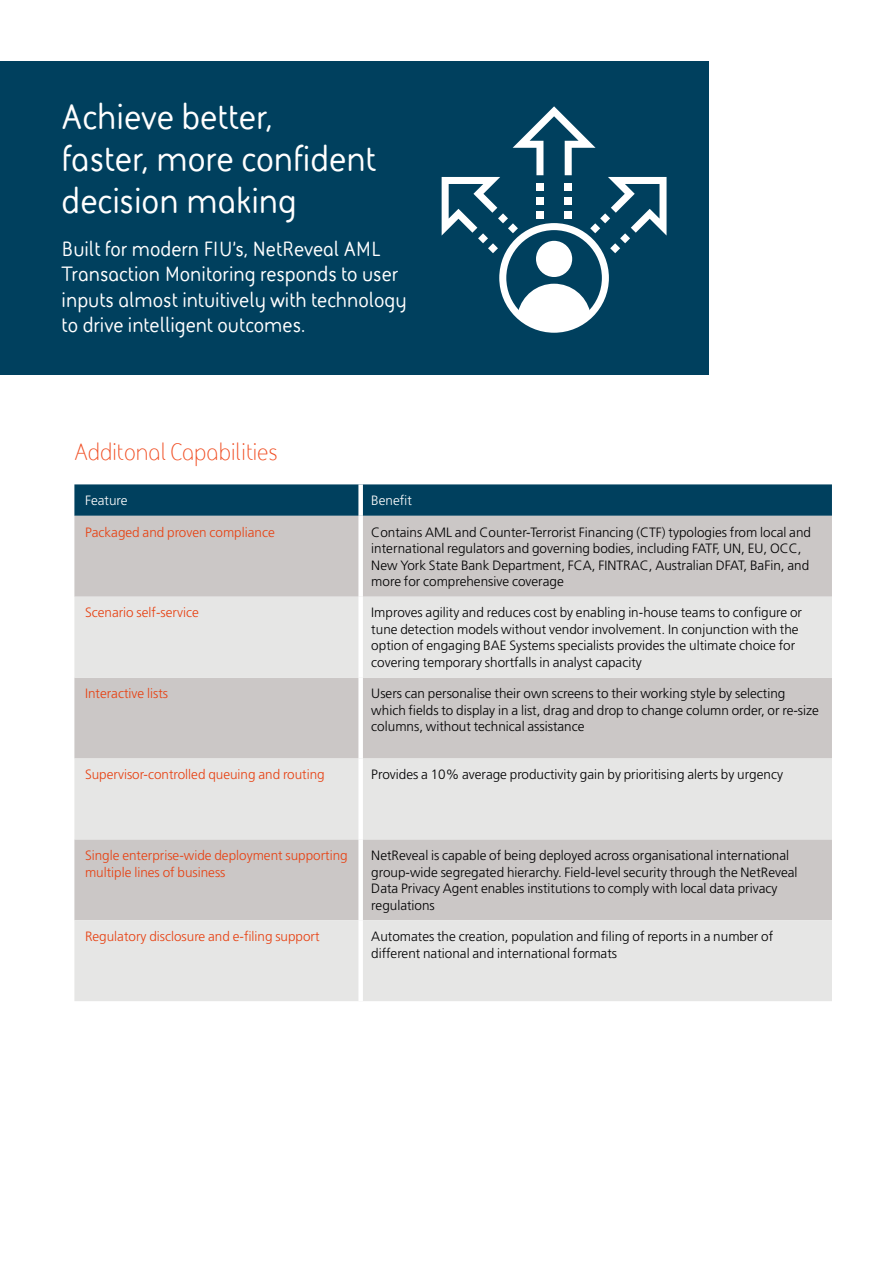
<style>
.page{position:relative;width:893px;height:1263px;background:#fff}
.page>*{position:absolute;margin:0;border:0;box-sizing:border-box;transform-origin:0 0}
.t1{font:700 36px/42px "BAE Systems";color:#fff}
.Subhead{font:24px "BAE Systems";color:#f04d22}
.t2{font:700 21px/25.5px "BAE Systems";color:#fff}
.body_9_11_frut_light{font:300 13.5px/16.5px "Frutiger LT Std";color:#000001}
.body_9_11_frut_light-2{font:300 13.5px/16.5px "Frutiger LT Std";color:#e74011}
.body_9_11_frut_light-3{font:300 13.5px "Frutiger LT Std";color:#fff}
</style>
<div class="page">
<div style="left:74px;top:484px;width:758px;height:32px;background:#00405e"></div>
<div style="left:74px;top:516px;width:758px;height:81px;background:#cbc7c6"></div>
<svg style="left:74px;top:597px;width:758px;height:404px;background:#dbd9d8"></svg>
<div style="left:358px;top:484px;width:5px;height:32px;background:#fff"></div>
<div style="left:358px;top:516px;width:5px;height:81px;background:#fff"></div>
<div style="left:358px;top:597px;width:5px;height:81px;background:#fff"></div>
<div style="left:358px;top:678px;width:5px;height:80px;background:#fff"></div>
<div style="left:358px;top:758px;width:5px;height:81px;background:#fff"></div>
<div style="left:358px;top:839px;width:5px;height:81px;background:#fff"></div>
<div style="left:358px;top:920px;width:5px;height:81px;background:#fff"></div>
<div style="left:0;top:62px;width:708px;height:313px;background:#00405e"></div>
<svg style="left:442px;top:106px;width:224px;height:227px"></svg>
<p class="t1" style="left:62px;top:95px;width:316px">Achieve better,<br>faster, more confident decision making</p>
<p class="t2" style="left:62px;top:235px;width:347px">Built for modern FIU’s, NetReveal AML Transaction Monitoring responds to user inputs almost intuitively with technology to drive intelligent outcomes.</p>
<p class="Subhead" style="left:74px;top:436px;width:205px">Additonal Capabilities</p>
<p class="body_9_11_frut_light-3" style="left:85px;top:493px;width:44px">Feature</p>
<p class="body_9_11_frut_light-3" style="left:371px;top:493px;width:42px">Benefit</p>
<p class="body_9_11_frut_light-2" style="left:85px;top:524px;width:191px">Packaged and proven compliance</p>
<p class="body_9_11_frut_light" style="left:371px;top:524px;width:441px">Contains AML and Counter-Terrorist Financing (CTF) typologies from local and international regulators and governing bodies, including FATF, UN, EU, OCC, New York State Bank Department, FCA, FINTRAC, Australian DFAT, BaFin, and more for comprehensive coverage</p>
<p class="body_9_11_frut_light-2" style="left:85px;top:605px;width:115px">Scenario self-service</p>
<p class="body_9_11_frut_light" style="left:371px;top:605px;width:432px">Improves agility and reduces cost by enabling in-house teams to configure or tune detection models without vendor involvement. In conjunction with the option of engaging BAE Systems specialists provides the ultimate choice for covering temporary shortfalls in analyst capacity</p>
<p class="body_9_11_frut_light-2" style="left:85px;top:686px;width:85px">Interactive lists</p>
<p class="body_9_11_frut_light" style="left:371px;top:686px;width:449px">Users can personalise their own screens to their working style by selecting which fields to display in a list, drag and drop to change column order, or re-size columns, without technical assistance</p>
<p class="body_9_11_frut_light-2" style="left:85px;top:766px;width:241px">Supervisor-controlled queuing and routing</p>
<p class="body_9_11_frut_light" style="left:371px;top:766px;width:413px">Provides a 10% average productivity gain by prioritising alerts by urgency</p>
<p class="body_9_11_frut_light-2" style="left:85px;top:847px;width:264px">Single enterprise-wide deployment supporting multiple lines of business</p>
<p class="body_9_11_frut_light" style="left:371px;top:847px;width:428px">NetReveal is capable of being deployed across organisational international group-wide segregated hierarchy. Field-level security through the NetReveal Data Privacy Agent enables institutions to comply with local data privacy regulations</p>
<p class="body_9_11_frut_light-2" style="left:85px;top:928px;width:236px">Regulatory disclosure and e-filing support</p>
<p class="body_9_11_frut_light" style="left:371px;top:928px;width:403px">Automates the creation, population and filing of reports in a number of different national and international formats</p>
</div>
